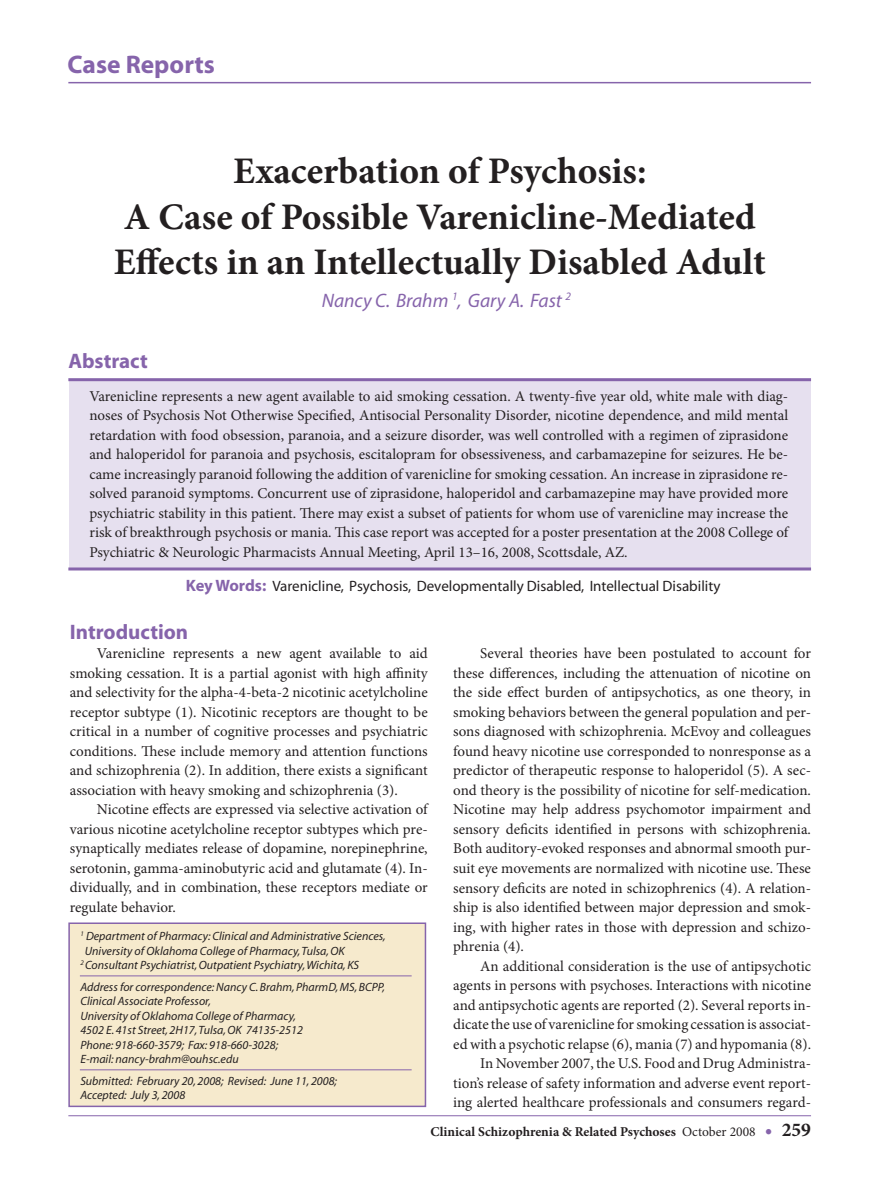
<style>
.page{position:relative;width:880px;height:1177px;background:#fff}
.page>*{position:absolute;margin:0;border:0;box-sizing:border-box;transform-origin:0 0}
.t1{font:700 37.5px "Minion Pro";color:#231f20}
.t2{font:700 25.5px "Myriad";color:#8664ab}
.t3{font:700 21px "Myriad";color:#8664ab}
.t4{font:italic 19.5px "Myriad";color:#8664ab}
.t5{font:15px/19.5px "Minion Pro";color:#231f20;text-align:justify}
.t6{font:15px "Myriad";color:#231f20}
.t7{font:700 13.5px "Minion Pro";color:#231f20}
.t8{font:italic 12px "Myriad";color:#231f20}
.s1{font-weight:700;font-size:16.5px;color:#8664ab}
.s2{font-weight:400}
.s3{font-size:19.5px;color:#8664ab}
.s4{font-size:19.5px}
</style>
<div class="page">
<div style="left:69px;top:381px;width:741px;height:186px;background:#e6e0ef"></div>
<hr style="left:68px;top:82px;width:743px;height:1px;background:#8664ab">
<div style="left:69px;top:923px;width:356px;height:183px;background:#f6eacd"></div>
<div style="left:68px;top:922px;width:358px;height:184px;border:2px solid #8664ab"></div>
<hr style="left:80px;top:975px;width:332px;height:1px;background:#8664ab">
<hr style="left:68px;top:378px;width:743px;height:3px;background:#8664ab">
<hr style="left:68px;top:567px;width:743px;height:3px;background:#8664ab">
<hr style="left:68px;top:1115px;width:743px;height:1px;background:#8664ab">
<hr style="left:80px;top:1069px;width:332px;height:1px;background:#8664ab">
<p class="t2" style="left:68px;top:51px;width:149px">Case Reports</p>
<p class="t1" style="left:233px;top:145px;width:415px">Exacerbation of Psychosis:</p>
<p class="t1" style="left:124px;top:190px;width:633px">A Case of Possible Varenicline-Mediated</p>
<p class="t1" style="left:114px;top:235px;width:653px">Effects in an Intellectually Disabled Adult</p>
<p class="t3" style="left:68px;top:350px;width:81px">Abstract</p>
<p class="t4" style="left:322px;top:290px;width:251px">Nancy C. Brahm <sup>1</sup>, Gary A. Fast <sup>2</sup></p>
<p class="t5" style="left:89px;top:386px;width:700px">Varenicline represents a new agent available to aid smoking cessation. A twenty-five year old, white male with diag&shy;noses of Psychosis Not Otherwise Specified, Antisocial Personality Disorder, nicotine dependence, and mild mental retardation with food obsession, paranoia, and a seizure disorder, was well controlled with a regimen of ziprasidone and haloperidol for paranoia and psychosis, escitalopram for obsessiveness, and carbamazepine for seizures. He be&shy;came increasingly paranoid following the addition of varenicline for smoking cessation. An increase in ziprasidone re&shy;solved paranoid symptoms. Concurrent use of ziprasidone, haloperidol and carbamazepine may have provided more psychiatric stability in this patient. There may exist a subset of patients for whom use of varenicline may increase the risk of breakthrough psychosis or mania. This case report was accepted for a poster presentation at the 2008 College of Psychiatric &amp; Neurologic Pharmacists Annual Meeting, April 13–16, 2008, Scottsdale, AZ.</p>
<p class="t6" style="left:186px;top:578px;width:536px"><span class="s1">Key Words:</span> Varenicline, Psychosis, Developmentally Disabled, Intellectual Disability</p>
<p class="t3" style="left:70px;top:620px;width:120px">Introduction</p>
<p class="t5" style="left:70px;top:643px;width:359px;text-indent:27px">Varenicline represents a new agent available to aid smoking cessation. It is a partial agonist with high affinity and selectivity for the alpha-4-beta-2 nicotinic acetylcholine receptor subtype (1). Nicotinic receptors are thought to be critical in a number of cognitive processes and psychiatric conditions. These include memory and attention functions and schizophrenia (2). In addition, there exists a significant association with heavy smoking and schizophrenia (3).</p>
<p class="t5" style="left:70px;top:799px;width:359px;text-indent:27px">Nicotine effects are expressed via selective activation of various nicotine acetylcholine receptor subtypes which pre&shy;synaptically mediates release of dopamine, norepinephrine, serotonin, gamma-aminobutyric acid and glutamate (4). In&shy;dividually, and in combination, these receptors mediate or regulate behavior.</p>
<p class="t8" style="left:80px;top:930px;width:307px"><sup>1</sup> Department of Pharmacy: Clinical and Administrative Sciences,</p>
<p class="t8" style="left:85px;top:944px;width:261px">University of Oklahoma College of Pharmacy, Tulsa, OK</p>
<p class="t8" style="left:80px;top:958px;width:280px"><sup>2</sup> Consultant Psychiatrist, Outpatient Psychiatry, Wichita, KS</p>
<p class="t8" style="left:80px;top:980px;width:306px">Address for correspondence: Nancy C. Brahm, PharmD, MS, BCPP,</p>
<p class="t8" style="left:80px;top:995px;width:132px">Clinical Associate Professor,</p>
<p class="t8" style="left:80px;top:1009px;width:217px">University of Oklahoma College of Pharmacy,</p>
<p class="t8" style="left:80px;top:1024px;width:224px">4502 E. 41st Street, 2H17, Tulsa, OK 74135-2512</p>
<p class="t8" style="left:80px;top:1038px;width:199px">Phone: 918-660-3579; Fax: 918-660-3028;</p>
<p class="t8" style="left:80px;top:1052px;width:160px">E-mail: nancy-brahm@ouhsc.edu</p>
<p class="t8" style="left:80px;top:1074px;width:258px">Submitted: February 20, 2008; Revised: June 11, 2008;</p>
<p class="t8" style="left:80px;top:1089px;width:106px">Accepted: July 3, 2008</p>
<p class="t5" style="left:453px;top:643px;width:359px;text-indent:27px">Several theories have been postulated to account for these differences, including the attenuation of nicotine on the side effect burden of antipsychotics, as one theory, in smoking behaviors between the general population and per&shy;sons diagnosed with schizophrenia. McEvoy and colleagues found heavy nicotine use corresponded to nonresponse as a predictor of therapeutic response to haloperidol (5). A sec&shy;ond theory is the possibility of nicotine for self-medication.<br>Nicotine may help address psychomotor impairment and sensory deficits identified in persons with schizophrenia.<br>Both auditory-evoked responses and abnormal smooth pur&shy;suit eye movements are normalized with nicotine use. These sensory deficits are noted in schizophrenics (4). A relation&shy;ship is also identified between major depression and smok&shy;ing, with higher rates in those with depression and schizo&shy;phrenia (4).</p>
<p class="t5" style="left:453px;top:955px;width:359px;text-indent:27px">An additional consideration is the use of antipsychotic agents in persons with psychoses. Interactions with nicotine and antipsychotic agents are reported (2). Several reports in&shy;dicate the use of varenicline forsmoking cessation is associat&shy;ed with a psychotic relapse (6), mania (7) and hypomania (8).</p>
<p class="t5" style="left:453px;top:1053px;width:359px;text-indent:27px">In November 2007, the U.S. Food and Drug Administra&shy;tion’s release of safety information and adverse event report&shy;ing alerted healthcare professionals and consumers regard-</p>
<p class="t7" style="left:430px;top:1122px;width:382px">Clinical Schizophrenia &amp; Related Psychoses <span class="s2">October 2008</span> <span class="s3">•</span> <span class="s4">259</span></p>
</div>
